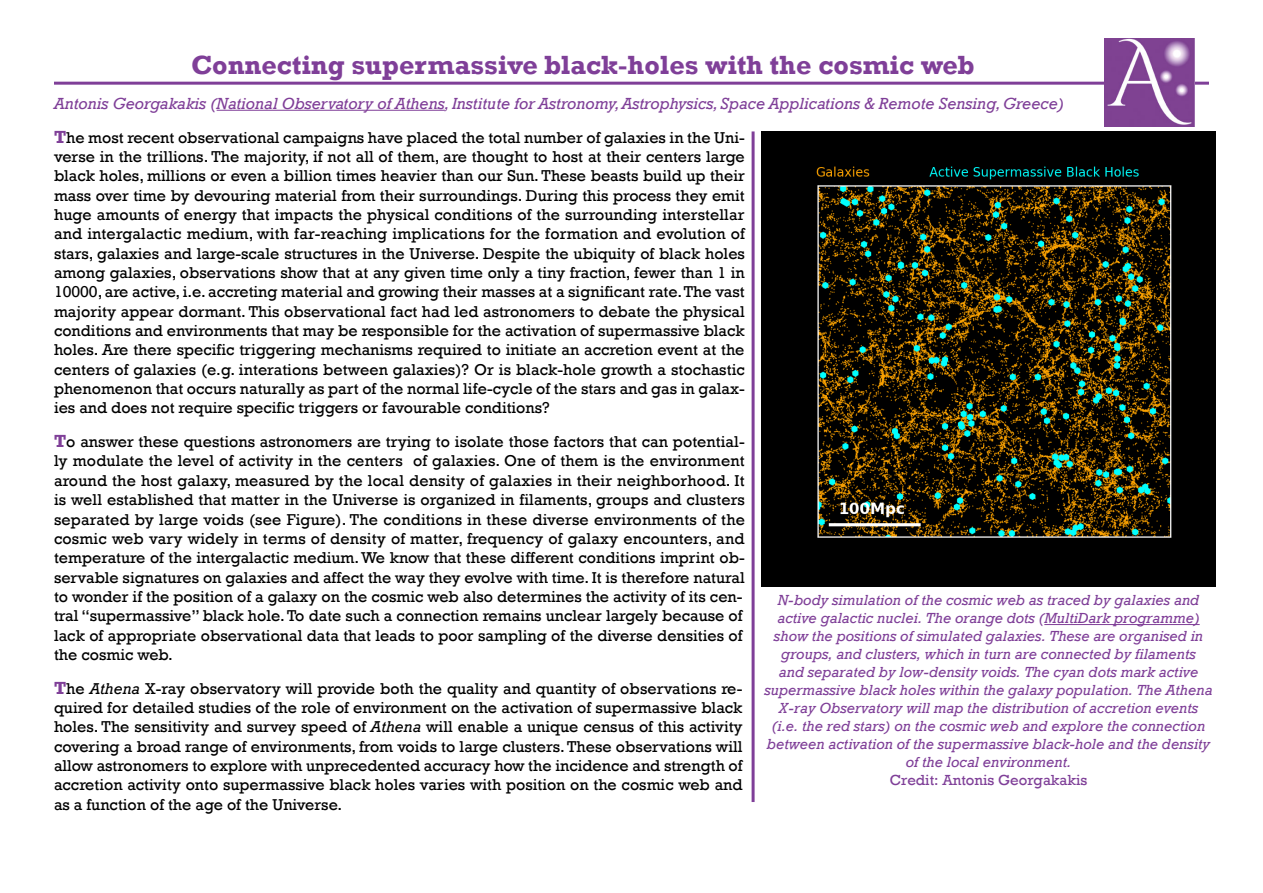
<style>
.page{position:relative;width:1263px;height:893px;background:#fff}
.page>*{position:absolute;margin:0;border:0;box-sizing:border-box;transform-origin:0 0}
.Title_Nuggets{font:700 27px "Rockwell";color:#7f3f98}
.t1{font:italic 16.5px "Rockwell";color:#7f3f98}
.t2{font:16.2px/19.4px "Rockwell";color:#000;text-align:justify}
.t3{font:italic 15px/18px "Rockwell";color:#7f3f98;text-align:center}
.t4{font:15px "Rockwell";color:#7f3f98}
.s1{color:#803e98}
.s2{font-weight:700;font-size:18px;color:#7f3f98}
.s3{font-style:italic}
</style>
<div class="page">
<hr style="left:54px;top:82px;width:1155px;height:3px;background:#7f3f98">
<hr style="left:217px;top:110px;width:228px;height:1px;background:#803e98">
<img style="left:761px;top:131px;width:455px;height:455px">
<hr style="left:752px;top:131px;width:2px;height:671px;background:#7f3f98">
<img style="left:1104px;top:38px;width:90px;height:89px">
<hr style="left:1044px;top:624px;width:156px;height:1px;background:#803e98">
<p class="Title_Nuggets" style="left:191px;top:49px;width:785px">Connecting supermassive black-holes with the cosmic web</p>
<p class="t1" style="left:54px;top:94px;width:1011px">Antonis Georgakakis (<span class="s1">National Observatory of Athens</span>, Institute for Astronomy, Astrophysics, Space Applications &amp; Remote Sensing, Greece)</p>
<p class="t2" style="left:54px;top:128px;width:692px"><span class="s2">T</span>he most recent observational campaigns have placed the total number of galaxies in the Uni&shy;verse in the trillions. The majority, if not all of them, are thought to host at their centers large black holes, millions or even a billion times heavier than our Sun. These beasts build up their mass over time by devouring material from their surroundings. During this process they emit huge amounts of energy that impacts the physical conditions of the surrounding interstellar and intergalactic medium, with far-reaching implications for the formation and evolution of stars, galaxies and large-scale structures in the Universe. Despite the ubiquity of black holes among galaxies, observations show that at any given time only a tiny fraction, fewer than 1 in 10000, are active, i.e. accreting material and growing their masses at a significant rate. The vast majority appear dormant. This observational fact had led astronomers to debate the physical conditions and environments that may be responsible for the activation of supermassive black holes. Are there specific triggering mechanisms required to initiate an accretion event at the centers of galaxies (e.g. interations between galaxies)? Or is black-hole growth a stochastic phenomenon that occurs naturally as part of the normal life-cycle of the stars and gas in galax&shy;ies and does not require specific triggers or favourable conditions?</p>
<p class="t2" style="left:54px;top:432px;width:692px;text-align:left"><span class="s2">T</span>o answer these questions astronomers are trying to isolate those factors that can potential&shy;ly modulate the level of activity in the centers of galaxies. One of them is the environment around the host galaxy, measured by the local density of galaxies in their neighborhood. It is well established that matter in the Universe is organized in filaments, groups and clusters separated by large voids (see Figure). The conditions in these diverse environments of the cosmic web vary widely in terms of density of matter, frequency of galaxy encounters, and temperature of the intergalactic medium. We know that these different conditions imprint ob&shy;servable signatures on galaxies and affect the way they evolve with time. It is therefore natural to wonder if the position of a galaxy on the cosmic web also determines the activity of its cen&shy;tral “supermassive” black hole. To date such a connection remains unclear largely because of lack of appropriate observational data that leads to poor sampling of the diverse densities of the cosmic web.</p>
<p class="t2" style="left:54px;top:679px;width:690px"><span class="s2">T</span>he <span class="s3">Athena</span> X-ray observatory will provide both the quality and quantity of observations re&shy;quired for detailed studies of the role of environment on the activation of supermassive black holes. The sensitivity and survey speed of <span class="s3">Athena</span> will enable a unique census of this activity covering a broad range of environments, from voids to large clusters. These observations will allow astronomers to explore with unprecedented accuracy how the incidence and strength of accretion activity onto supermassive black holes varies with position on the cosmic web and as a function of the age of the Universe.</p>
<p class="t3" style="left:764px;top:592px;width:450px">N-body simulation of the cosmic web as traced by galaxies and active galactic nuclei. The orange dots (<span class="s1">MultiDark programme) </span>show the positions of simulated galaxies. These are organised in groups, and clusters, which in turn are connected by filaments<br>and separated by low-density voids. The cyan dots mark active supermassive black holes within the galaxy population. The Athena X-ray Observatory will map the distribution of accretion events (i.e. the red stars) on the cosmic web and explore the connection between activation of the supermassive black-hole and the density of the local environment.</p>
<p class="t4" style="left:890px;top:772px;width:199px">Credit: Antonis Georgakakis</p>
</div>
